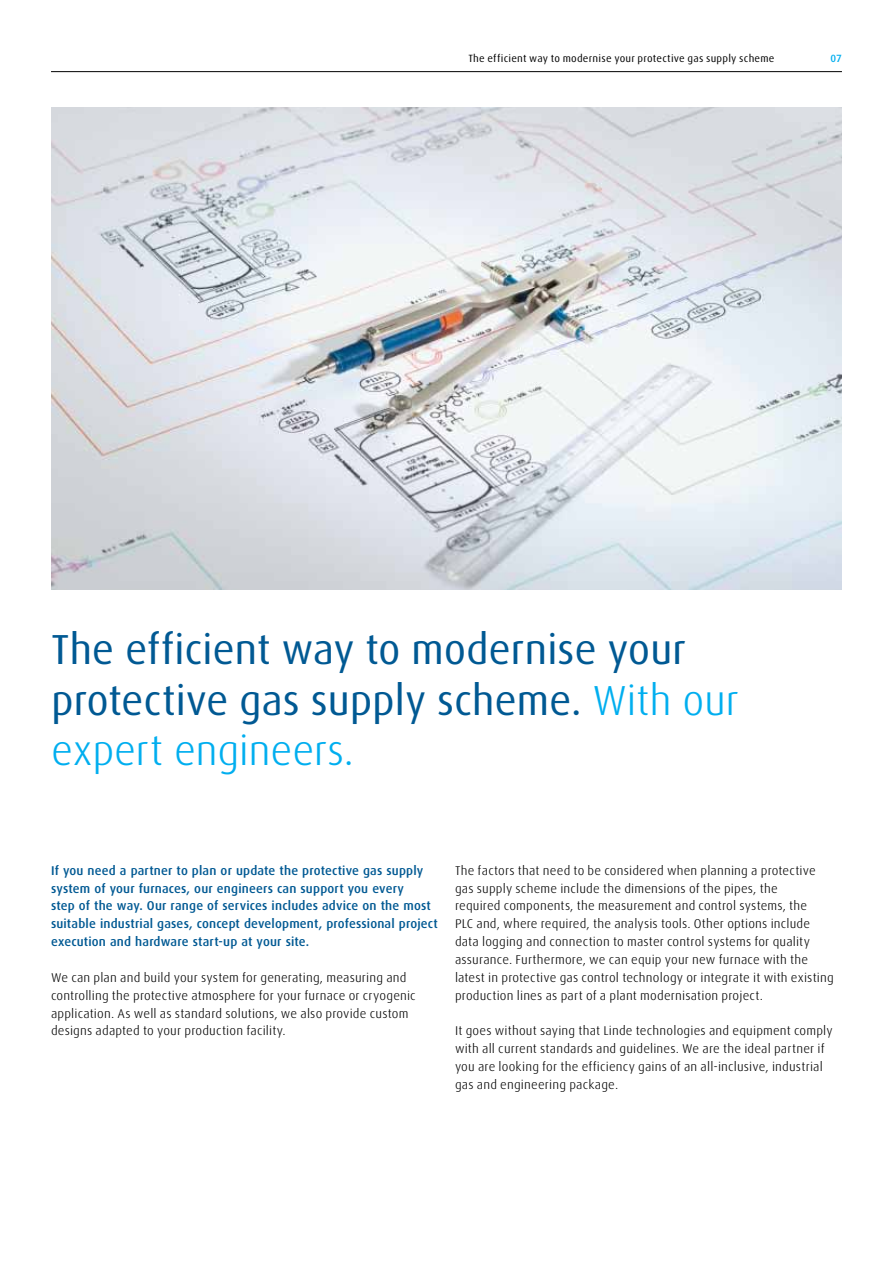
<style>
.page{position:relative;width:893px;height:1263px;background:#fff}
.page>*{position:absolute;margin:0;border:0;box-sizing:border-box;transform-origin:0 0}
.t1{font:42px/50.4px "Linde Dax Global";letter-spacing:-.01em;color:#005993}
.t2{font:300 12.75px/17.9px "Linde Dax Global";letter-spacing:.01em;color:#000}
.t3{font:500 12.75px/17.9px "Linde Dax Global";letter-spacing:.015em;color:#005993}
.t4{font:10.5px "Linde Dax Global";letter-spacing:.02em;color:#000}
.t5{font:500 10.5px "Linde Dax Global";color:#00aeef}
.s1{font-weight:300;color:#00aeef}
</style>
<div class="page">
<hr style="left:51px;top:71px;width:791px;height:1px;background:#000">
<img style="left:51px;top:107px;width:791px;height:482px">
<p class="t4" style="left:468px;top:52px;width:308px">The efficient way to modernise your protective gas supply scheme</p>
<p class="t5" style="left:830px;top:52px;width:13px">07</p>
<h1 class="t1" style="left:51px;top:625px;width:690px">The efficient way to modernise your protective gas supply scheme. <span class="s1">With our expert engineers.</span></h1>
<p class="t3" style="left:51px;top:861px;width:388px">If you need a partner to plan or update the protective gas supply system of your furnaces, our engineers can support you every<br>step of the way. Our range of services includes advice on the most suitable industrial gases, concept development, professional project execution and hardware start-up at your site.</p>
<p class="t2" style="left:51px;top:968px;width:366px">We can plan and build your system for generating, measuring and controlling the protective atmosphere for your furnace or cryogenic application. As well as standard solutions, we also provide custom designs adapted to your production facility.</p>
<p class="t2" style="left:455px;top:861px;width:380px">The factors that need to be considered when planning a protective gas supply scheme include the dimensions of the pipes, the<br>required components, the measurement and control systems, the<br>PLC and, where required, the analysis tools. Other options include data logging and connection to master control systems for quality assurance. Furthermore, we can equip your new furnace with the latest in protective gas control technology or integrate it with existing production lines as part of a plant modernisation project.</p>
<p class="t2" style="left:455px;top:1022px;width:379px">It goes without saying that Linde technologies and equipment comply with all current standards and guidelines. We are the ideal partner if you are looking for the efficiency gains of an all-inclusive, industrial gas and engineering package.</p>
</div>
